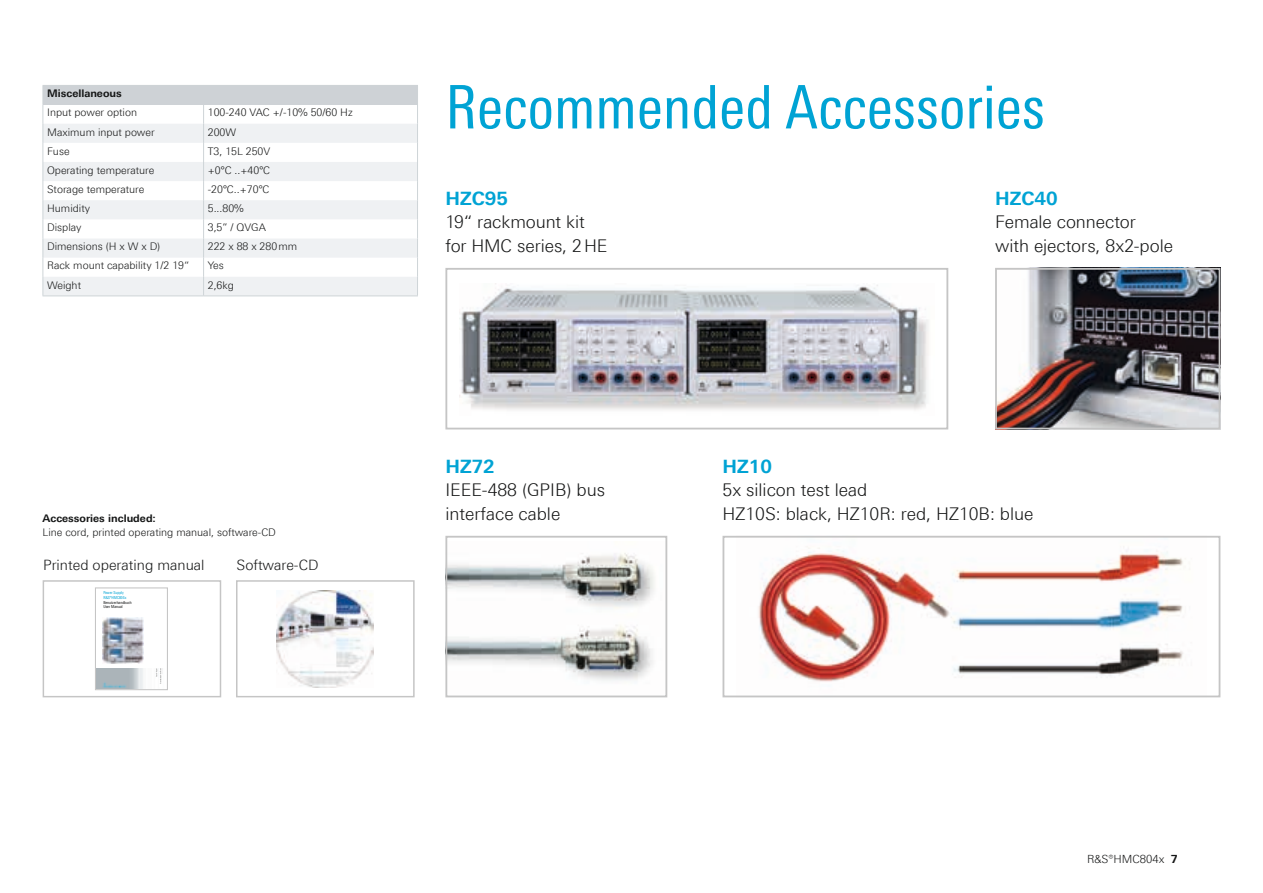
<style>
.page{position:relative;width:1263px;height:893px;background:#fff}
.page>*{position:absolute;margin:0;border:0;box-sizing:border-box;transform-origin:0 0}
.t1{font:60px "Linotype Univers 420 Cn";color:#00a3d4}
.t2{font:700 18.45px "Linotype Univers 630";color:#00a3d4}
.t3{font:300 17.55px/23.5px "Linotype Univers 330";color:#151616}
.t4{font:300 14.25px "Linotype Univers 330";color:#151616}
.t5{font:300 11.25px "Linotype Univers 330";color:#151616}
.t6{font:300 10.5px "Linotype Univers 330";color:#151616}
.t7{font:700 10.5px "Linotype Univers 630";color:#151616}
.t8{font:4.05px/4.7px "Linotype Univers 420 Cn";color:#151616}
.t9{font:4.05px/4.7px "Linotype Univers 420 Cn";color:#00a3d4}
.s1{font-family:"Linotype Univers 630";font-weight:700}
</style>
<div class="page">
<img style="left:459px;top:285px;width:470px;height:125px">
<div style="left:445px;top:268px;width:503px;height:161px;border:2px solid #c5c5c5"></div>
<img style="left:998px;top:271px;width:219px;height:155px">
<div style="left:995px;top:268px;width:225px;height:161px;border:2px solid #c5c5c5"></div>
<img style="left:448px;top:553px;width:207px;height:128px">
<div style="left:445px;top:536px;width:222px;height:161px;border:2px solid #c5c5c5"></div>
<img style="left:758px;top:546px;width:425px;height:136px">
<div style="left:722px;top:536px;width:498px;height:161px;border:2px solid #c5c5c5"></div>
<img style="left:277px;top:590px;width:97px;height:97px">
<div style="left:236px;top:580px;width:179px;height:117px;border:1px solid #c5c5c5"></div>
<div style="left:43px;top:580px;width:178px;height:117px;border:1px solid #c5c5c5"></div>
<img style="left:97px;top:668px;width:66px;height:20px">
<svg style="left:156px;top:668px;width:6px;height:19px"></svg>
<img style="left:103px;top:618px;width:40px;height:45px">
<div style="left:95px;top:587px;width:73px;height:103px;border:1px solid #c5c5c5"></div>
<div style="left:43px;top:85px;width:374px;height:20px;background:#ced2d6"></div>
<svg style="left:44px;top:124px;width:373px;height:172px;fill:#eff1f3"></svg>
<svg style="left:203px;top:105px;width:1px;height:191px"></svg>
<hr style="left:43px;top:296px;width:161px;height:1px;background:#ced4d7">
<hr style="left:204px;top:296px;width:214px;height:1px;background:#ced4d7">
<svg style="left:43px;top:105px;width:1px;height:191px"></svg>
<svg style="left:417px;top:86px;width:1px;height:210px"></svg>
<hr style="left:204px;top:85px;width:214px;height:1px;background:#ced4d7">
<p class="t7" style="left:47px;top:87px;width:76px">Miscellaneous</p>
<p class="t6" style="left:47px;top:106px;width:91px">Input power option</p>
<p class="t6" style="left:208px;top:106px;width:146px">100-240 VAC +/-10% 50/60 Hz</p>
<p class="t6" style="left:47px;top:126px;width:109px">Maximum input power</p>
<p class="t6" style="left:208px;top:126px;width:30px">200W</p>
<p class="t6" style="left:47px;top:145px;width:24px">Fuse</p>
<p class="t6" style="left:208px;top:145px;width:64px">T3, 15L 250V</p>
<p class="t6" style="left:47px;top:164px;width:109px">Operating temperature</p>
<p class="t6" style="left:208px;top:164px;width:64px">+0°C ..+40°C</p>
<p class="t6" style="left:47px;top:183px;width:99px">Storage temperature</p>
<p class="t6" style="left:208px;top:183px;width:63px">-20°C..+70°C</p>
<p class="t6" style="left:47px;top:202px;width:44px">Humidity</p>
<p class="t6" style="left:208px;top:202px;width:38px">5...80%</p>
<p class="t6" style="left:47px;top:221px;width:36px">Display</p>
<p class="t6" style="left:208px;top:221px;width:60px">3,5” / QVGA</p>
<p class="t6" style="left:47px;top:240px;width:115px">Dimensions (H x W x D)</p>
<p class="t6" style="left:208px;top:240px;width:91px">222 x 88 x 280mm</p>
<p class="t6" style="left:47px;top:260px;width:144px">Rack mount capability 1/2 19“</p>
<p class="t6" style="left:208px;top:260px;width:18px">Yes</p>
<p class="t6" style="left:47px;top:279px;width:35px">Weight</p>
<p class="t6" style="left:208px;top:279px;width:28px">2,6kg</p>
<p class="t7" style="left:43px;top:512px;width:115px">Accessories included:</p>
<p class="t6" style="left:43px;top:526px;width:235px">Line cord, printed operating manual, software-CD</p>
<h3 class="t4" style="left:43px;top:556px;width:163px">Printed operating manual</h3>
<p class="t9" style="left:103px;top:590px;width:24px">Power Supply ¸HMC804x</p>
<p class="t8" style="left:103px;top:600px;width:30px">Benutzerhandbuch<br>User Manual</p>
<h3 class="t4" style="left:237px;top:556px;width:83px">Software-CD</h3>
<h1 class="t1" style="left:445px;top:72px;width:601px">Recommended Accessories</h1>
<h2 class="t2" style="left:445px;top:187px;width:64px">HZC95</h2>
<h3 class="t3" style="left:445px;top:210px;width:163px">19“ rackmount kit for HMC series, 2HE</h3>
<h2 class="t2" style="left:445px;top:455px;width:51px">HZ72</h2>
<h3 class="t3" style="left:445px;top:478px;width:161px">IEEE-488 (GPIB) bus interface cable</h3>
<h2 class="t2" style="left:995px;top:187px;width:64px">HZC40</h2>
<h3 class="t3" style="left:995px;top:210px;width:180px">Female connector with ejectors, 8x2-pole</h3>
<h2 class="t2" style="left:722px;top:455px;width:51px">HZ10</h2>
<h3 class="t3" style="left:722px;top:478px;width:313px">5x silicon test lead<br>HZ10S: black, HZ10R: red, HZ10B: blue</h3>
<p class="t5" style="left:1087px;top:853px;width:92px">R&amp;S®HMC804x <span class="s1">7</span></p>
</div>
